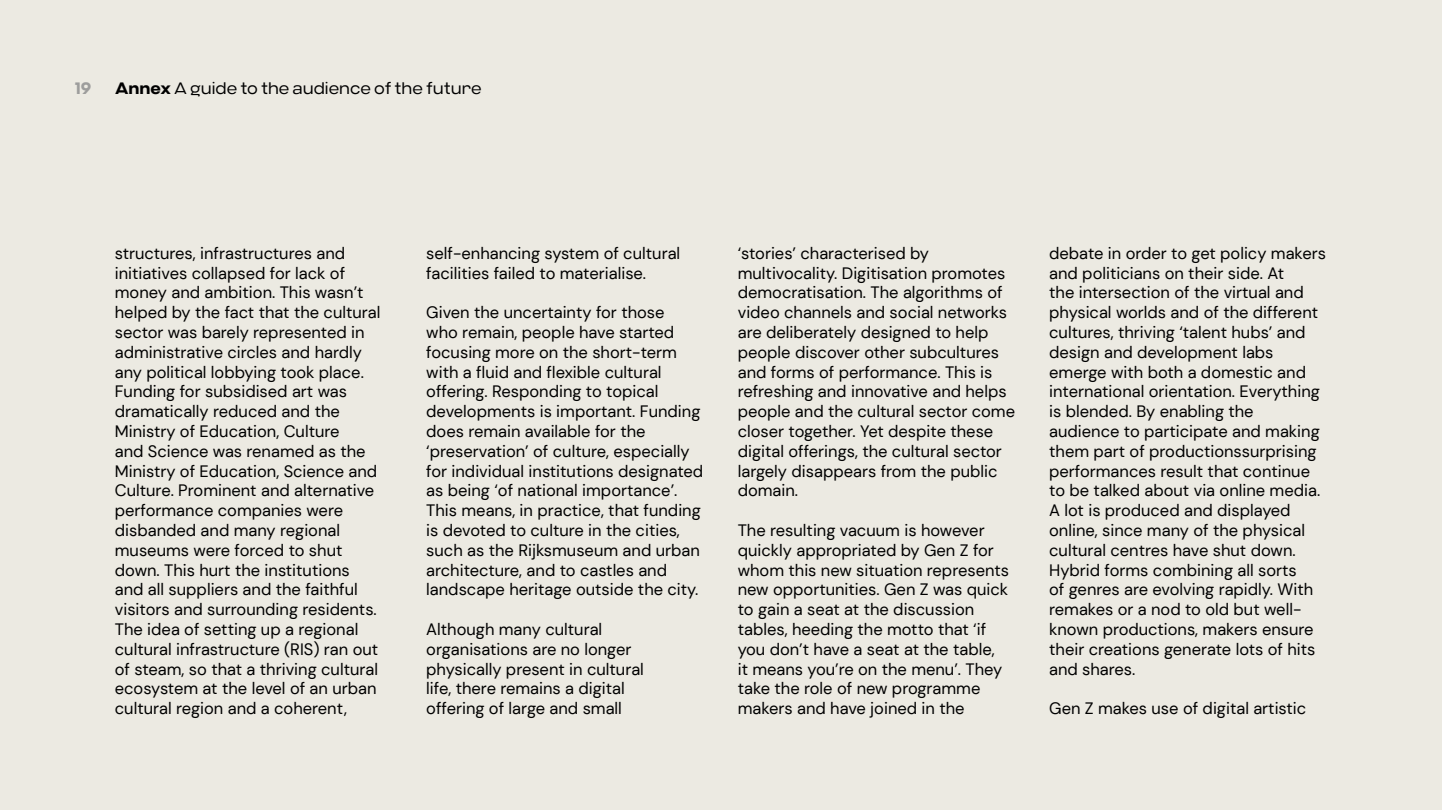
<style>
.page{position:relative;width:1442px;height:810px;background:#fff}
.page>*{position:absolute;margin:0;border:0;box-sizing:border-box;transform-origin:0 0}
.t1{font:16.5px/19.8px "DM Sans";color:#000}
.t2{font:300 16.5px "Criteria CF";color:#000}
.t3{font:700 16.5px "Criteria CF";color:#9d9d9c}
.s1{font-weight:700}
</style>
<div class="page">
<div style="left:0;top:0;width:1441px;height:810px;background:#eceae2"></div>
<p class="t3" style="left:75px;top:78px;width:18px">19</p>
<p class="t2" style="left:115px;top:78px;width:368px"><span class="s1">Annex</span> A guide to the audience of the future</p>
<p class="t1" style="left:115px;top:243px;width:267px">structures, infrastructures and initiatives collapsed for lack of money and ambition. This wasn’t helped by the fact that the cultural sector was barely represented in administrative circles and hardly any political lobbying took place.<br>Funding for subsidised art was dramatically reduced and the Ministry of Education, Culture<br>and Science was renamed as the Ministry of Education, Science and Culture. Prominent and alternative performance companies were disbanded and many regional museums were forced to shut down. This hurt the institutions and all suppliers and the faithful visitors and surrounding residents.<br>The idea of setting up a regional cultural infrastructure (RIS) ran out of steam, so that a thriving cultural ecosystem at the level of an urban cultural region and a coherent,</p>
<p class="t1" style="left:426px;top:243px;width:255px">self-enhancing system of cultural facilities failed to materialise.</p>
<p class="t1" style="left:426px;top:302px;width:252px">Given the uncertainty for those who remain, people have started focusing more on the short-term</p>
<p class="t1" style="left:426px;top:362px;width:237px">with a fluid and flexible cultural</p>
<p class="t1" style="left:426px;top:382px;width:278px">offering. Responding to topical developments is important. Funding does remain available for the ‘preservation’ of culture, especially for individual institutions designated as being ‘of national importance’.<br>This means, in practice, that funding is devoted to culture in the cities, such as the Rijksmuseum and urban architecture, and to castles and landscape heritage outside the city.</p>
<p class="t1" style="left:426px;top:619px;width:219px">Although many cultural organisations are no longer physically present in cultural life, there remains a digital offering of large and small</p>
<p class="t1" style="left:737px;top:243px;width:279px">‘stories’ characterised by multivocality. Digitisation promotes democratisation. The algorithms of video channels and social networks are deliberately designed to help people discover other subcultures and forms of performance. This is refreshing and innovative and helps people and the cultural sector come closer together. Yet despite these digital offerings, the cultural sector largely disappears from the public domain.</p>
<p class="t1" style="left:737px;top:520px;width:273px">The resulting vacuum is however quickly appropriated by Gen Z for whom this new situation represents new opportunities. Gen Z was quick to gain a seat at the discussion tables, heeding the motto that ‘if you don’t have a seat at the table, it means you’re on the menu’. They take the role of new programme makers and have joined in the</p>
<p class="t1" style="left:1049px;top:243px;width:278px">debate in order to get policy makers and politicians on their side. At<br>the intersection of the virtual and physical worlds and of the different cultures, thriving ‘talent hubs’ and design and development labs emerge with both a domestic and international orientation. Everything is blended. By enabling the audience to participate and making them part of productionssurprising performances result that continue to be talked about via online media.<br>A lot is produced and displayed online, since many of the physical cultural centres have shut down.<br>Hybrid forms combining all sorts<br>of genres are evolving rapidly. With remakes or a nod to old but well&shy;known productions, makers ensure their creations generate lots of hits and shares.</p>
<p class="t1" style="left:1049px;top:698px;width:258px">Gen Z makes use of digital artistic</p>
</div>
